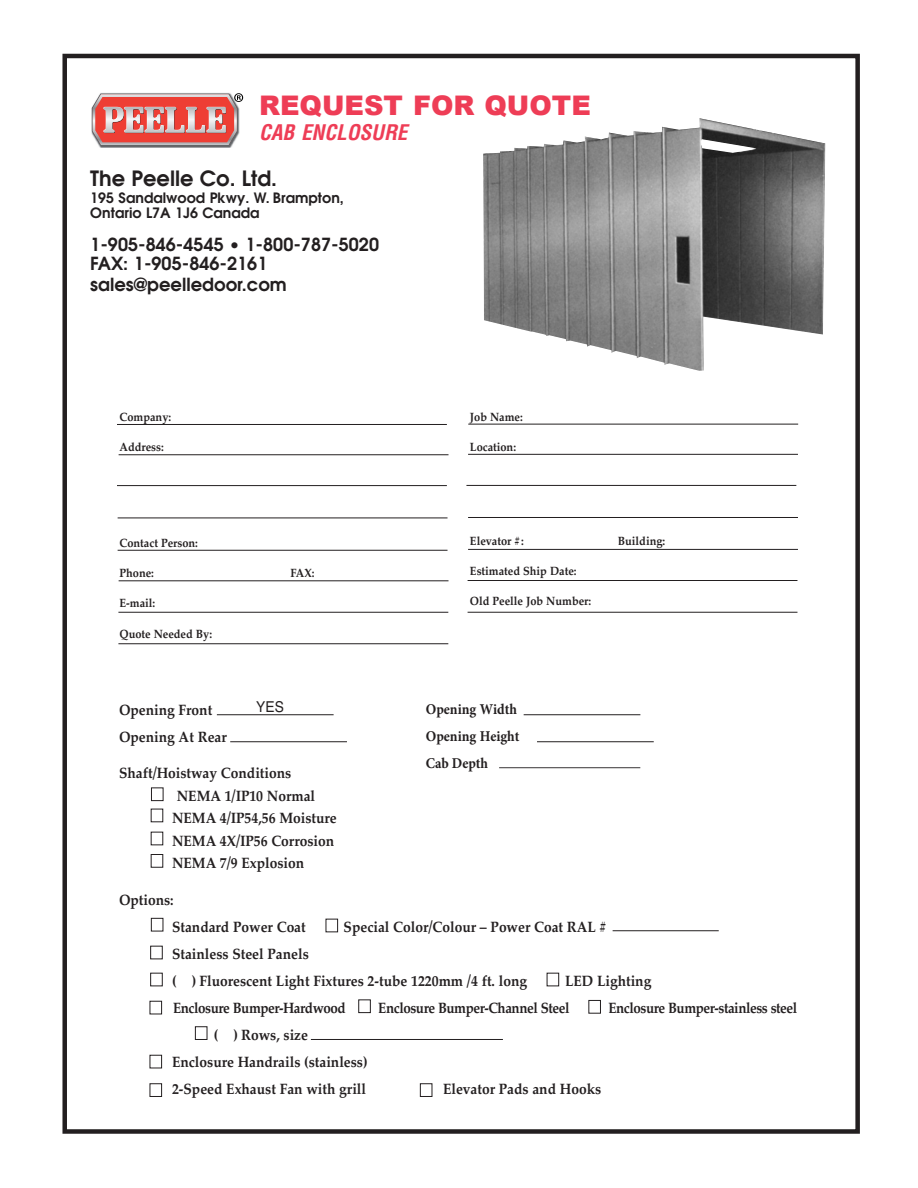
<style>
.page{position:relative;width:918px;height:1188px;background:#fff}
.page>*{position:absolute;margin:0;border:0;box-sizing:border-box;transform-origin:0 0}
.t1{font:900 27px "Arial";color:#ee3d56}
.t2{font:600 21px "Avant Garde";color:#231f20}
.t3{font:italic 700 condensed 21px "Helvetica";color:#ee3d56}
.t4{font:600 18px/18.9px "Avant Garde";color:#231f20}
.t5{font:700 15px/27px "Palatino";color:#231f20;scale:.92 1}
.t6{font:700 15px "Palatino";letter-spacing:-.03em;color:#231f20;scale:.89 1}
.t7{font:700 15px/27px "Minion Pro";color:#231f20;scale:.92 1}
.t8{font:15px "Helvetica";color:#231f20;scale:.92 1}
.t9{font:600 14.25px/15px "Avant Garde";color:#231f20}
.t10{font:700 12px "Palatino";color:#231f20;scale:.92 1}
</style>
<div class="page">
<hr style="left:117px;top:424px;width:330px;height:1px;background:#231f20">
<hr style="left:119px;top:454px;width:330px;height:1px;background:#231f20">
<hr style="left:117px;top:485px;width:330px;height:1px;background:#231f20">
<hr style="left:118px;top:518px;width:330px;height:1px;background:#231f20">
<hr style="left:118px;top:550px;width:330px;height:1px;background:#231f20">
<hr style="left:119px;top:580px;width:330px;height:1px;background:#231f20">
<hr style="left:118px;top:612px;width:330px;height:1px;background:#231f20">
<hr style="left:118px;top:643px;width:330px;height:1px;background:#231f20">
<hr style="left:217px;top:714px;width:117px;height:1px;background:#231f20">
<hr style="left:230px;top:741px;width:117px;height:1px;background:#231f20">
<hr style="left:468px;top:424px;width:330px;height:1px;background:#231f20">
<hr style="left:468px;top:454px;width:330px;height:1px;background:#231f20">
<hr style="left:466px;top:485px;width:330px;height:1px;background:#231f20">
<hr style="left:468px;top:517px;width:330px;height:1px;background:#231f20">
<hr style="left:468px;top:549px;width:330px;height:1px;background:#231f20">
<hr style="left:468px;top:580px;width:329px;height:1px;background:#231f20">
<hr style="left:468px;top:612px;width:329px;height:1px;background:#231f20">
<img style="left:483px;top:118px;width:342px;height:253px">
<div style="left:150px;top:946px;width:13px;height:13px;border:1px solid #231f20"></div>
<div style="left:326px;top:919px;width:12px;height:13px;border:1px solid #231f20"></div>
<div style="left:151px;top:918px;width:12px;height:13px;border:1px solid #231f20"></div>
<div style="left:150px;top:973px;width:13px;height:13px;border:1px solid #231f20"></div>
<div style="left:547px;top:973px;width:12px;height:13px;border:1px solid #231f20"></div>
<div style="left:151px;top:787px;width:12px;height:14px;border:1px solid #231f20"></div>
<div style="left:358px;top:999px;width:13px;height:14px;border:1px solid #231f20"></div>
<div style="left:588px;top:1000px;width:13px;height:14px;border:1px solid #231f20"></div>
<div style="left:150px;top:1001px;width:12px;height:13px;border:1px solid #231f20"></div>
<div style="left:151px;top:854px;width:12px;height:14px;border:1px solid #231f20"></div>
<div style="left:195px;top:1026px;width:12px;height:14px;border:1px solid #231f20"></div>
<div style="left:150px;top:1055px;width:12px;height:13px;border:1px solid #231f20"></div>
<div style="left:150px;top:1083px;width:12px;height:14px;border:1px solid #231f20"></div>
<div style="left:420px;top:1083px;width:12px;height:14px;border:1px solid #231f20"></div>
<hr style="left:311px;top:1039px;width:192px;height:1px;background:#231f20">
<hr style="left:613px;top:930px;width:106px;height:1px;background:#231f20">
<img style="left:91px;top:107px;width:141px;height:41px">
<svg style="left:92px;top:93px;width:151px;height:53px"></svg>
<div style="left:62px;top:54px;width:798px;height:1080px;border:4px solid #231f20"></div>
<hr style="left:524px;top:714px;width:116px;height:1px;background:#231f20">
<hr style="left:537px;top:741px;width:117px;height:1px;background:#231f20">
<hr style="left:499px;top:767px;width:141px;height:1px;background:#231f20">
<h1 class="t1" style="left:259px;top:86px;width:333px">REQUEST FOR QUOTE</h1>
<h2 class="t3" style="left:259px;top:121px;width:150px">CAB ENCLOSURE</h2>
<h2 class="t2" style="left:90px;top:166px;width:188px">The Peelle Co. Ltd.</h2>
<p class="t9" style="left:90px;top:190px;width:255px">195 Sandalwood Pkwy. W. Brampton,<br>Ontario L7A 1J6 Canada</p>
<p class="t4" style="left:90px;top:235px;width:290px">1-905-846-4545 • 1-800-787-5020<br>FAX: 1-905-846-2161</p>
<p class="t4" style="left:90px;top:275px;width:198px">sales@peelledoor.com</p>
<p class="t10" style="left:120px;top:411px;width:58px">Company:</p>
<p class="t10" style="left:120px;top:441px;width:50px">Address:</p>
<p class="t10" style="left:120px;top:537px;width:87px">Contact Person:</p>
<p class="t10" style="left:120px;top:567px;width:39px">Phone:</p>
<p class="t10" style="left:290px;top:567px;width:28px">FAX:</p>
<p class="t10" style="left:120px;top:597px;width:40px">E-mail:</p>
<p class="t10" style="left:120px;top:629px;width:102px">Quote Needed By:</p>
<p class="t8" style="left:256px;top:698px;width:31px">yEs</p>
<p class="t5" style="left:119px;top:698px;width:119px">Opening Front<br>Opening At Rear</p>
<p class="t5" style="left:119px;top:761px;width:189px">Shaft/Hoistway Conditions</p>
<p class="t5" style="left:177px;top:783px;width:152px">NEMA 1/IP10 Normal</p>
<p class="t5" style="left:172px;top:806px;width:181px">NEMA 4/IP54,56 Moisture</p>
<p class="t5" style="left:172px;top:828px;width:178px">NEMA 4X/IP56 Corrosion</p>
<p class="t5" style="left:172px;top:851px;width:145px">NEMA 7/9 Explosion</p>
<p class="t10" style="left:470px;top:411px;width:59px">Job Name:</p>
<p class="t10" style="left:470px;top:441px;width:52px">Location:</p>
<p class="t10" style="left:470px;top:536px;width:60px">Elevator #:</p>
<p class="t10" style="left:618px;top:536px;width:53px">Building:</p>
<p class="t10" style="left:470px;top:566px;width:117px">Estimated Ship Date:</p>
<p class="t10" style="left:470px;top:596px;width:133px">Old Peelle Job Number:</p>
<p class="t7" style="left:426px;top:695px;width:103px">Opening Width<br>Opening Height<br>Cab Depth</p>
<p class="t5" style="left:172px;top:888px;width:147px;text-indent:-53px">Options:<br>Standard Power Coat</p>
<p class="t5" style="left:344px;top:915px;width:289px">Special Color/Colour – Power Coat RAL #</p>
<p class="t5" style="left:172px;top:942px;width:387px">Stainless Steel Panels<br>( ) Fluorescent Light Fixtures 2-tube 1220mm /4 ft. long</p>
<p class="t5" style="left:565px;top:969px;width:95px">LED Lighting</p>
<p class="t6" style="left:173px;top:1001px;width:195px">Enclosure Bumper-Hardwood</p>
<p class="t6" style="left:378px;top:1001px;width:216px">Enclosure Bumper-Channel Steel</p>
<p class="t6" style="left:608px;top:1001px;width:214px">Enclosure Bumper-stainless steel</p>
<p class="t5" style="left:172px;top:1023px;width:214px;text-indent:42px">( ) Rows, size<br>Enclosure Handrails (stainless)<br>2-Speed Exhaust Fan with grill</p>
<p class="t5" style="left:443px;top:1077px;width:173px">Elevator Pads and Hooks</p>
</div>
